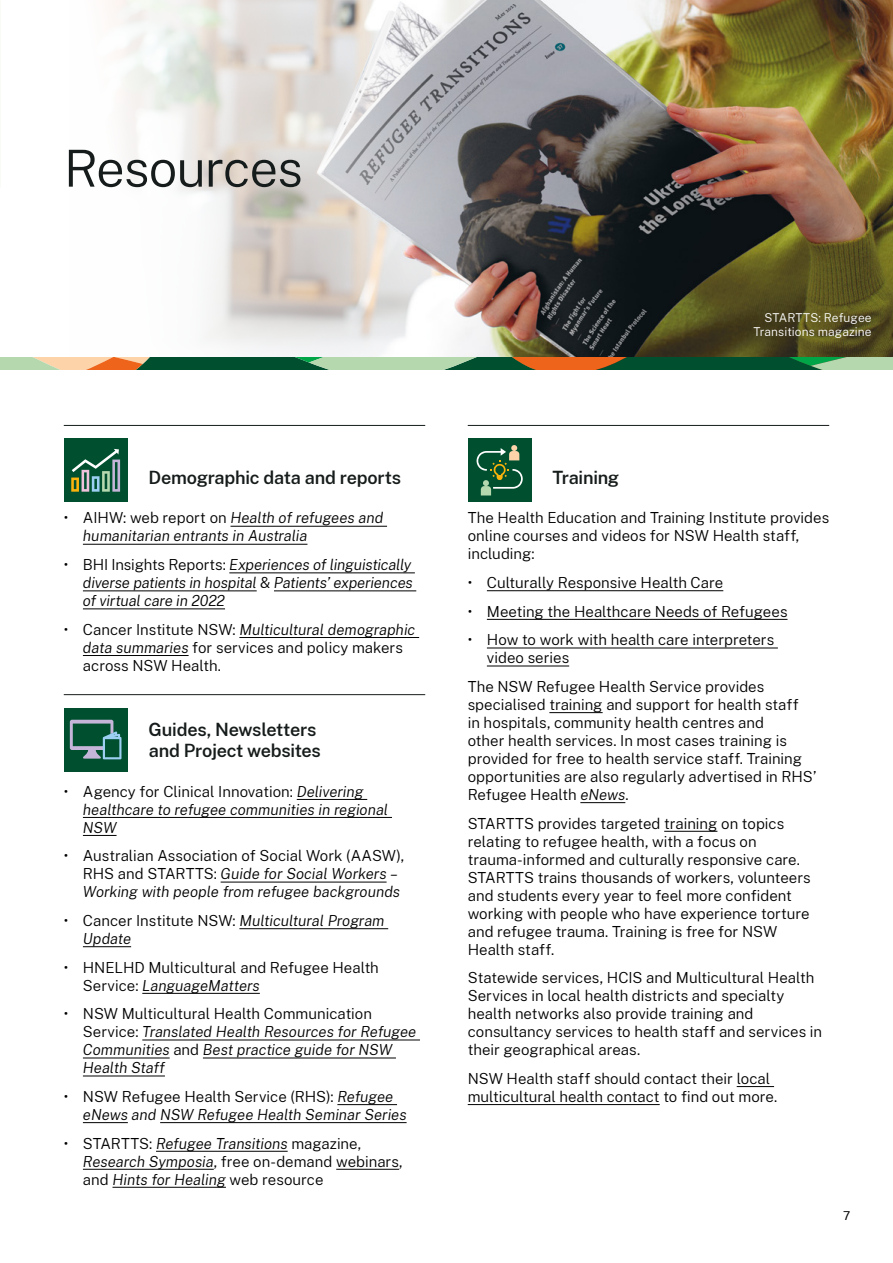
<style>
.page{position:relative;width:893px;height:1263px;background:#fff}
.page>*{position:absolute;margin:0;border:0;box-sizing:border-box;transform-origin:0 0}
.t1{font:300 51px "Public Sans";letter-spacing:-.02em;color:#161c1b}
.t2{font:600 18px/21px "Public Sans";letter-spacing:-.015em;color:#161c1b}
.t3{font:300 15px/18px "Public Sans";color:#000}
.t4{font:italic 300 15px/18px "Public Sans";letter-spacing:-.005em;color:#000}
.t5{font:300 12px/14.4px "Public Sans";letter-spacing:.005em;color:#fff;text-align:right}
.t6{font:12px "Public Sans";color:#000}
.s1{font-style:normal}
.s2{font-style:italic}
</style>
<div class="page">
<img style="left:109px;top:0;width:784px;height:357px">
<hr style="left:230px;top:526px;width:157px;height:1px;background:#000">
<hr style="left:83px;top:544px;width:224px;height:1px;background:#000">
<hr style="left:229px;top:573px;width:186px;height:1px;background:#000">
<hr style="left:83px;top:591px;width:174px;height:1px;background:#000">
<hr style="left:274px;top:591px;width:142px;height:1px;background:#000">
<hr style="left:83px;top:609px;width:142px;height:1px;background:#000">
<hr style="left:239px;top:637px;width:180px;height:1px;background:#000">
<hr style="left:83px;top:655px;width:106px;height:1px;background:#000">
<hr style="left:297px;top:799px;width:70px;height:1px;background:#000">
<hr style="left:83px;top:817px;width:309px;height:1px;background:#000">
<hr style="left:83px;top:835px;width:34px;height:1px;background:#000">
<hr style="left:221px;top:882px;width:166px;height:1px;background:#000">
<hr style="left:239px;top:928px;width:149px;height:1px;background:#000">
<hr style="left:83px;top:946px;width:48px;height:1px;background:#000">
<hr style="left:142px;top:993px;width:118px;height:1px;background:#000">
<hr style="left:142px;top:1040px;width:278px;height:1px;background:#000">
<hr style="left:83px;top:1058px;width:87px;height:1px;background:#000">
<hr style="left:203px;top:1058px;width:193px;height:1px;background:#000">
<hr style="left:83px;top:1076px;width:82px;height:1px;background:#000">
<hr style="left:337px;top:1104px;width:60px;height:1px;background:#000">
<hr style="left:83px;top:1122px;width:45px;height:1px;background:#000">
<hr style="left:160px;top:1122px;width:247px;height:1px;background:#000">
<hr style="left:156px;top:1151px;width:132px;height:1px;background:#000">
<hr style="left:83px;top:1169px;width:131px;height:1px;background:#000">
<hr style="left:336px;top:1169px;width:63px;height:1px;background:#000">
<hr style="left:112px;top:1187px;width:114px;height:1px;background:#000">
<div style="left:64px;top:438px;width:64px;height:64px;background:#005030"></div>
<svg style="left:71px;top:449px;width:49px;height:43px"></svg>
<div style="left:64px;top:708px;width:64px;height:63px;background:#005030"></div>
<svg style="left:70px;top:720px;width:51px;height:39px"></svg>
<hr style="left:487px;top:590px;width:236px;height:1px;background:#000">
<hr style="left:487px;top:619px;width:300px;height:1px;background:#000">
<hr style="left:487px;top:648px;width:291px;height:1px;background:#000">
<hr style="left:487px;top:666px;width:82px;height:1px;background:#000">
<hr style="left:549px;top:712px;width:54px;height:1px;background:#000">
<hr style="left:580px;top:802px;width:45px;height:1px;background:#000">
<hr style="left:664px;top:831px;width:53px;height:1px;background:#000">
<hr style="left:737px;top:1086px;width:37px;height:1px;background:#000">
<hr style="left:468px;top:1104px;width:192px;height:1px;background:#000">
<div style="left:468px;top:438px;width:63px;height:64px;background:#005030"></div>
<svg style="left:477px;top:445px;width:46px;height:50px"></svg>
<svg style="left:0;top:357px;width:893px;height:13px;background:#67855a"></svg>
<hr style="left:64px;top:425px;width:361px;height:1px;background:#161c1b">
<hr style="left:64px;top:694px;width:361px;height:1px;background:#161c1b">
<hr style="left:468px;top:425px;width:361px;height:1px;background:#161c1b">
<h1 class="t1" style="left:64px;top:133px;width:240px">Resources</h1>
<p class="t5" style="left:754px;top:309px;width:120px">STARTTS: Refugee<br>Transitions magazine</p>
<p class="t2" style="left:149px;top:466px;width:254px">Demographic data and reports</p>
<p class="t4" style="left:83px;top:508px;width:302px;text-indent:-19px"><span class="s1">• AIHW: web report on</span> Health of refugees and humanitarian entrants in Australia</p>
<p class="t4" style="left:83px;top:555px;width:331px;text-align:justify;text-indent:-19px"><span class="s1">• BHI Insights Reports:</span> Experiences of linguistically diverse patients in hospital <span class="s1">&amp;</span> Patients’ experiences of virtual care in 2022</p>
<p class="t3" style="left:83px;top:620px;width:334px;text-indent:-19px">• Cancer Institute NSW: <span class="s2">Multicultural demographic data summaries</span> for services and policy makers across NSW Health.</p>
<p class="t2" style="left:149px;top:718px;width:174px">Guides, Newsletters and Project websites</p>
<p class="t4" style="left:83px;top:782px;width:307px;text-indent:-19px"><span class="s1">• Agency for Clinical Innovation:</span> Delivering healthcare to refugee communities in regional<br>NSW</p>
<p class="t4" style="left:83px;top:846px;width:323px;text-indent:-19px"><span class="s1">• Australian Association of Social Work (AASW),<br>RHS and STARTTS:</span> Guide for Social Workers –<br>Working with people from refugee backgrounds</p>
<p class="t4" style="left:83px;top:911px;width:303px;text-indent:-19px"><span class="s1">• Cancer Institute NSW:</span> Multicultural Program<br>Update</p>
<p class="t3" style="left:83px;top:957px;width:297px;text-indent:-19px">• HNELHD Multicultural and Refugee Health<br>Service: <span class="s2">LanguageMatters</span></p>
<p class="t4" style="left:83px;top:1004px;width:335px;text-indent:-19px"><span class="s1">• NSW Multicultural Health Communication Service:</span> Translated Health Resources for Refugee Communities <span class="s1">and</span> Best practice guide for NSW Health Staff</p>
<p class="t4" style="left:83px;top:1087px;width:325px;text-indent:-19px"><span class="s1">• NSW Refugee Health Service (RHS):</span> Refugee eNews and NSW Refugee Health Seminar Series</p>
<p class="t3" style="left:83px;top:1133px;width:321px;text-indent:-19px">• STARTTS: <span class="s2">Refugee Transitions</span> magazine,<br><span class="s2">Research Symposia</span>, free on-demand webinars, and <span class="s2">Hints for Healing</span> web resource</p>
<p class="t2" style="left:553px;top:466px;width:68px">Training</p>
<p class="t3" style="left:468px;top:508px;width:363px">The Health Education and Training Institute provides online courses and videos for NSW Health staff, including:</p>
<p class="t3" style="left:468px;top:573px;width:257px">• Culturally Responsive Health Care</p>
<p class="t3" style="left:468px;top:601px;width:321px">• Meeting the Healthcare Needs of Refugees</p>
<p class="t3" style="left:487px;top:630px;width:289px;text-indent:-19px">• How to work with health care interpreters video series</p>
<p class="t3" style="left:468px;top:677px;width:350px">The NSW Refugee Health Service provides specialised training and support for health staff<br>in hospitals, community health centres and<br>other health services. In most cases training is provided for free to health service staff. Training opportunities are also regularly advertised in RHS’ Refugee Health <span class="s2">eNews</span>.</p>
<p class="t3" style="left:468px;top:813px;width:344px">STARTTS provides targeted training on topics relating to refugee health, with a focus on trauma-informed and culturally responsive care.<br>STARTTS trains thousands of workers, volunteers and students every year to feel more confident working with people who have experience torture and refugee trauma. Training is free for NSW Health staff.</p>
<p class="t3" style="left:468px;top:968px;width:356px">Statewide services, HCIS and Multicultural Health Services in local health districts and specialty health networks also provide training and consultancy services to health staff and services in their geographical areas.</p>
<p class="t3" style="left:468px;top:1069px;width:311px">NSW Health staff should contact their local multicultural health contact to find out more.</p>
<p class="t6" style="left:843px;top:1208px;width:9px">7</p>
</div>
